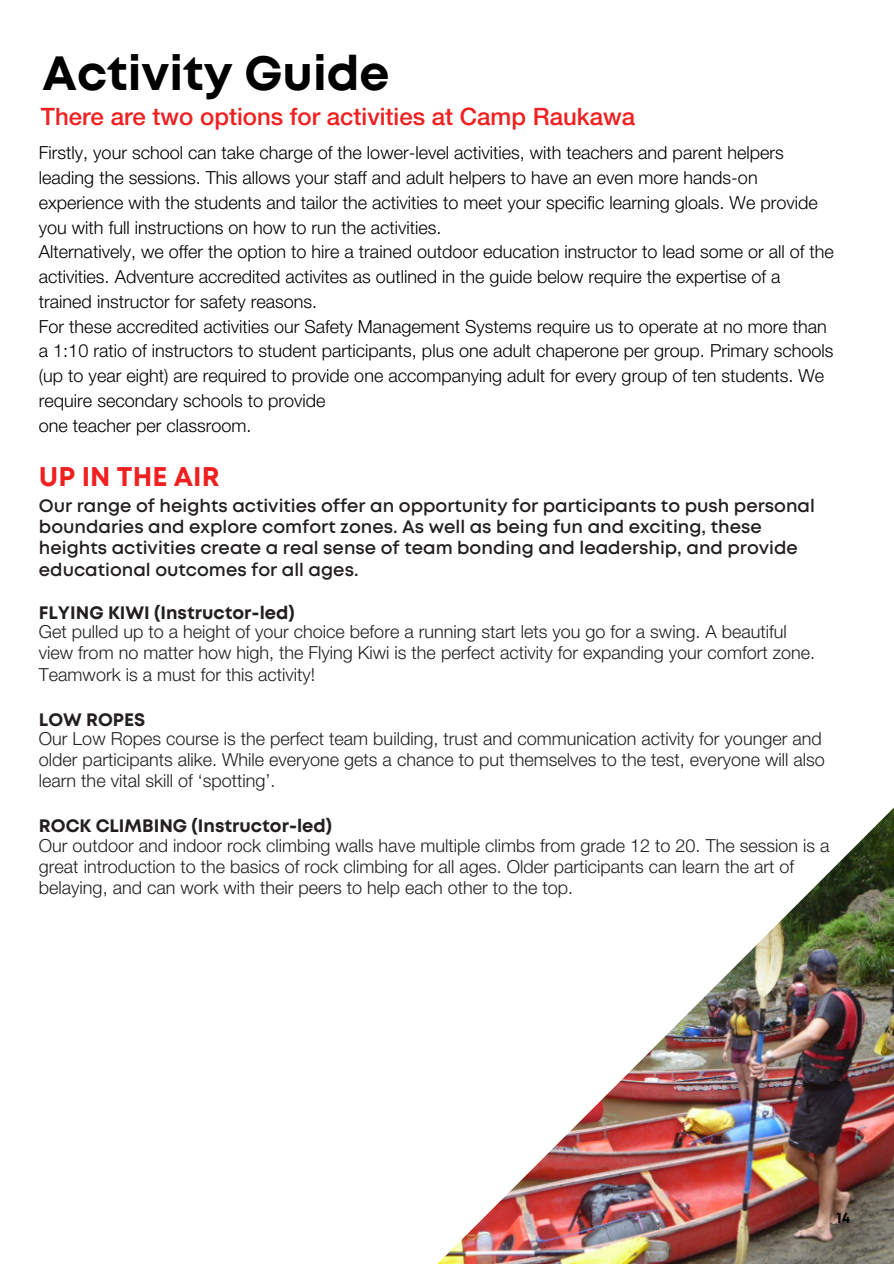
<style>
.page{position:relative;width:894px;height:1264px;background:#fff}
.page>*{position:absolute;margin:0;border:0;box-sizing:border-box;transform-origin:0 0}
.t1{font:700 48px "Mont";color:#000}
.t2{font:700 27px "Mont";color:#f02020}
.t3{font:500 24px "Helvetica Neue LT Pro";color:#f02020}
.t4{font:300 18px/24.8px "Helvetica Neue LT Pro";color:#000}
.t5{font:300 18px/21.3px "Helvetica Neue LT Pro";color:#231f20}
.t6{font:600 18px/21.3px "Mont";color:#231f20}
.t7{font:700 18px "Mont";color:#231f20}
.t8{font:700 15px "Mont";color:#000}
</style>
<div class="page">
<img style="left:438px;top:808px;width:455px;height:455px">
<h2 class="t1" style="left:43px;top:56px;width:348px">Activity Guide</h2>
<p class="t3" style="left:41px;top:108px;width:595px">There are two options for activities at Camp Raukawa</p>
<p class="t4" style="left:39px;top:143px;width:780px">Firstly, your school can take charge of the lower-level activities, with teachers and parent helpers leading the sessions. This allows your staff and adult helpers to have an even more hands-on experience with the students and tailor the activities to meet your specific learning gloals. We provide you with full instructions on how to run the activities.</p>
<p class="t4" style="left:39px;top:242px;width:796px">Alternatively, we offer the option to hire a trained outdoor education instructor to lead some or all of the activities. Adventure accredited activites as outlined in the guide below require the expertise of a trained instructor for safety reasons.</p>
<p class="t4" style="left:39px;top:316px;width:795px">For these accredited activities our Safety Management Systems require us to operate at no more than a 1:10 ratio of instructors to student participants, plus one adult chaperone per group. Primary schools (up to year eight) are required to provide one accompanying adult for every group of ten students. We require secondary schools to provide</p>
<p class="t4" style="left:39px;top:415px;width:214px">one teacher per classroom.</p>
<h2 class="t2" style="left:39px;top:466px;width:182px">UP IN THE AIR</h2>
<p class="t6" style="left:39px;top:496px;width:777px">Our range of heights activities offer an opportunity for participants to push personal boundaries and explore comfort zones. As well as being fun and exciting, these heights activities create a real sense of team bonding and leadership, and provide educational outcomes for all ages.</p>
<p class="t7" style="left:39px;top:605px;width:257px">FLYING KIWI (Instructor-led)</p>
<p class="t5" style="left:39px;top:623px;width:777px">Get pulled up to a height of your choice before a running start lets you go for a swing. A beautiful view from no matter how high, the Flying Kiwi is the perfect activity for expanding your comfort zone.<br>Teamwork is a must for this activity!</p>
<p class="t7" style="left:39px;top:712px;width:108px">LOW ROPES</p>
<p class="t5" style="left:39px;top:730px;width:787px">Our Low Ropes course is the perfect team building, trust and communication activity for younger and older participants alike. While everyone gets a chance to put themselves to the test, everyone will also learn the vital skill of ‘spotting’.</p>
<p class="t7" style="left:39px;top:819px;width:294px">ROCK CLIMBING (Instructor-led)</p>
<p class="t5" style="left:39px;top:837px;width:791px">Our outdoor and indoor rock climbing walls have multiple climbs from grade 12 to 20. The session is a great introduction to the basics of rock climbing for all ages. Older participants can learn the art of belaying, and can work with their peers to help each other to the top.</p>
<p class="t8" style="left:836px;top:1212px;width:15px">14</p>
</div>
